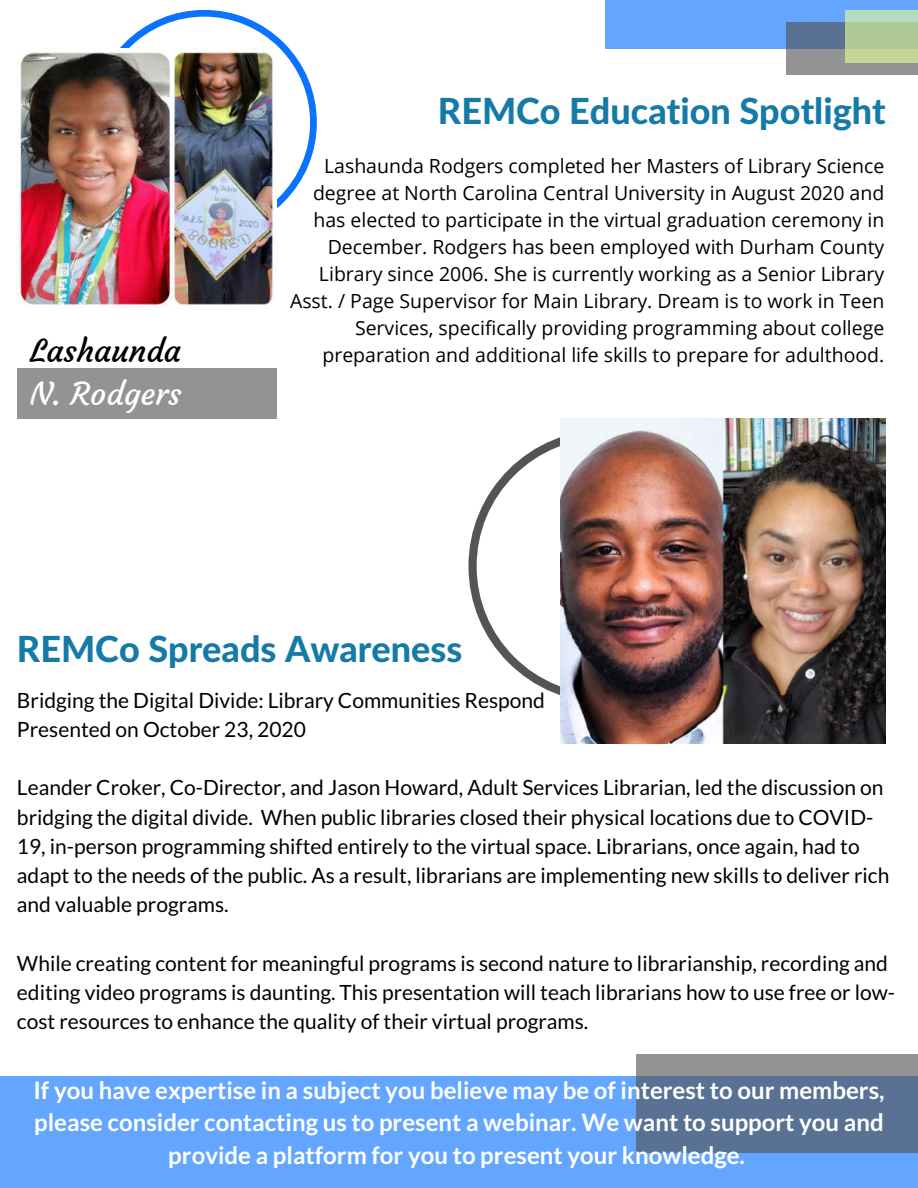
<style>
.page{position:relative;width:918px;height:1188px;background:#fff}
.page>*{position:absolute;margin:0;border:0;box-sizing:border-box;transform-origin:0 0}
.t1{font:800 36px "Lato Latin";color:#157aa8}
.t2{font:31.5px "Courgette";color:#000}
.t3{font:31.5px "Courgette";color:#fff}
.t4{font:700 24px/32.7px "Lato";color:#fff;text-align:center}
.t5{font:21px/29.2px "Lato";color:#000}
.t6{font:19.5px/27px "Open Sans";color:#000;text-align:right}
</style>
<div class="page">
<div style="left:605px;top:0;width:313px;height:49px;background:#64a6ff"></div>
<svg style="left:787px;top:23px;width:131px;height:52px;background:#7d8793"></svg>
<div style="left:0;top:1076px;width:918px;height:112px;background:#64a6ff"></div>
<svg style="left:636px;top:1054px;width:282px;height:98px;background:#667993"></svg>
<svg style="left:845px;top:10px;width:73px;height:52px;background:#b6d19f"></svg>
<div style="left:17px;top:368px;width:260px;height:50px;background:#939393"></div>
<svg style="left:120px;top:10px;width:197px;height:198px"></svg>
<img style="left:17px;top:49px;width:260px;height:259px">
<svg style="left:468px;top:437px;width:92px;height:258px"></svg>
<img style="left:560px;top:418px;width:325px;height:325px">
<h1 class="t1" style="left:438px;top:95px;width:449px">REMCo Education Spotlight</h1>
<p class="t6" style="left:290px;top:152px;width:596px">Lashaunda Rodgers completed her Masters of Library Science degree at North Carolina Central University in August 2020 and has elected to participate in the virtual graduation ceremony in December. Rodgers has been employed with Durham County Library since 2006. She is currently working as a Senior Library Asst. / Page Supervisor for Main Library. Dream is to work in Teen Services, specifically providing programming about college</p>
<h2 class="t2" style="left:30px;top:331px;width:152px">Lashaunda</h2>
<p class="t6" style="left:322px;top:341px;width:563px">preparation and additional life skills to prepare for adulthood.</p>
<h2 class="t3" style="left:30px;top:375px;width:153px">N. Rodgers</h2>
<h1 class="t1" style="left:17px;top:633px;width:447px">REMCo Spreads Awareness</h1>
<p class="t5" style="left:17px;top:685px;width:529px">Bridging the Digital Divide: Library Communities Respond<br>Presented on October 23, 2020</p>
<p class="t5" style="left:17px;top:773px;width:874px">Leander Croker, Co-Director, and Jason Howard, Adult Services Librarian, led the discussion on bridging the digital divide. When public libraries closed their physical locations due to COVID-19, in-person programming shifted entirely to the virtual space. Librarians, once again, had to adapt to the needs of the public. As a result, librarians are implementing new skills to deliver rich and valuable programs.</p>
<p class="t5" style="left:17px;top:948px;width:880px">While creating content for meaningful programs is second nature to librarianship, recording and editing video programs is daunting. This presentation will teach librarians how to use free or low&shy;cost resources to enhance the quality of their virtual programs.</p>
<p class="t4" style="left:33px;top:1073px;width:853px">If you have expertise in a subject you believe may be of interest to our members, please consider contacting us to present a webinar. We want to support you and provide a platform for you to present your knowledge.</p>
</div>
